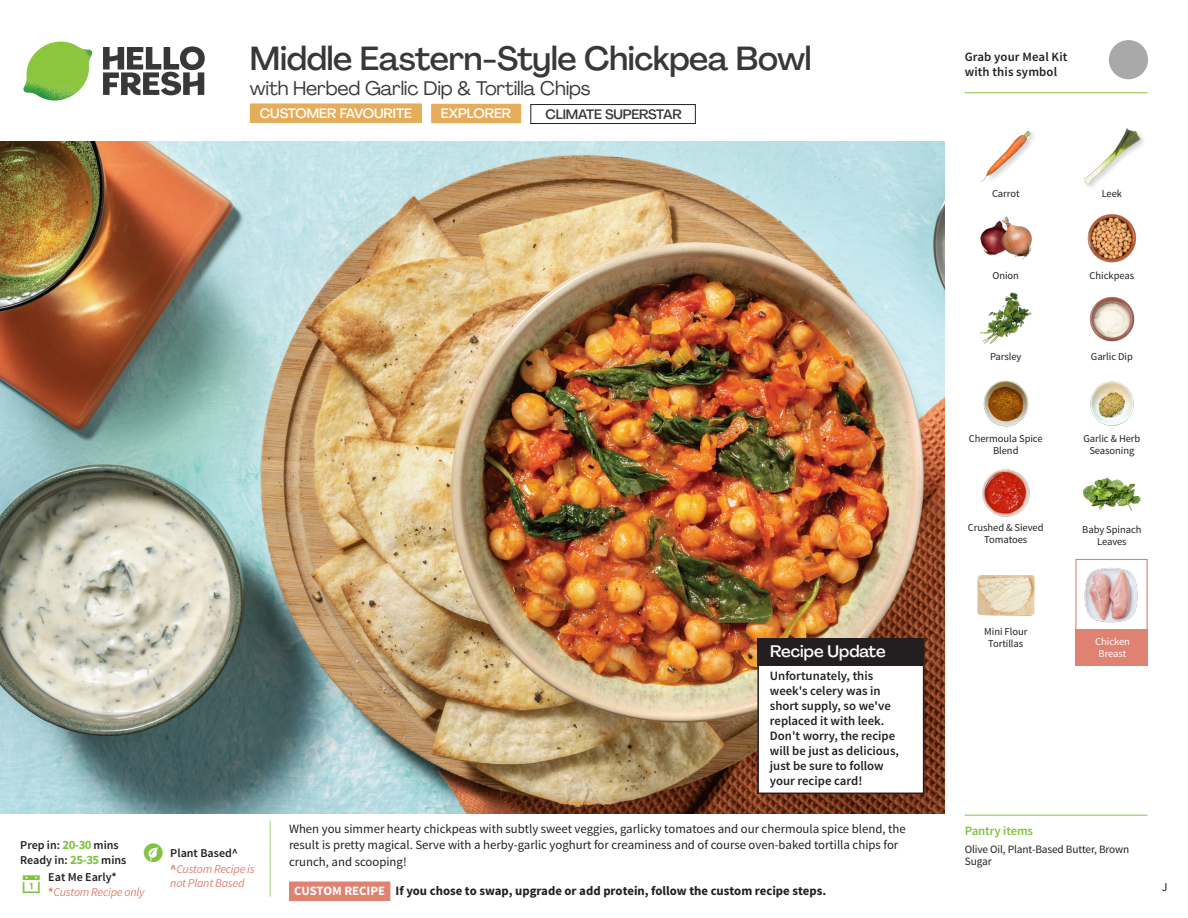
<style>
.page{position:relative;width:1188px;height:918px;background:#fff}
.page>*{position:absolute;margin:0;border:0;box-sizing:border-box;transform-origin:0 0}
._15_Titel_UK{font:500 33px "Agrandir";letter-spacing:-.015em;color:#383839}
._15_Titel_UK-2{font:19.5px "Agrandir";letter-spacing:-.01em;color:#383839}
.Steps_Text_AU{font:500 16.5px "Agrandir";color:#fff}
.t1{font:500 13.5px "Agrandir";color:#fff}
.t2{font:500 13.5px "Agrandir";letter-spacing:-.01em;color:#383839}
.Step_6_Text_AU{font:12.75px/16.5px "Source Sans Pro";color:#231f20}
.Steps_Text_AU-2{font:600 12.75px/15px "Source Sans Pro";color:#231f20}
.Step_6_Text_AU-2{font:700 12.75px "Source Sans Pro";color:#231f20}
._04_Headers_Front{font:600 12.75px "Source Sans Pro";letter-spacing:-.01em;color:#81c340}
._04_Intro{font:600 12px "Source Sans Pro";color:#231f20}
._04_Intro-2{font:italic 12px/14.4px "Source Sans Pro";letter-spacing:-.02em;color:#df8272}
.t3{font:12px "Source Sans Pro";color:#231f20}
._05_Pantry{font:11.25px/12px "Source Sans Pro";letter-spacing:-.01em;color:#231f20}
._18_FRONT_ingredient{font:10.5px/12px "Source Sans Pro";letter-spacing:-.005em;color:#231f20;text-align:center}
._18_FRONT_ingredient-2{font:10.5px/12px "Source Sans Pro";letter-spacing:-.005em;color:#fff;text-align:center}
.s1{font-weight:700;font-size:12.75px;color:#81c340}
.s2{font-weight:700;font-style:normal}
.s3{color:#fff}
</style>
<div class="page">
<svg style="left:103px;top:46px;width:102px;height:49px"></svg>
<img style="left:23px;top:42px;width:69px;height:59px">
<svg style="left:269px;top:820px;width:122px;height:81px"></svg>
<img style="left:0;top:142px;width:945px;height:672px">
<div style="left:1075px;top:559px;width:73px;height:72px;border:1px solid #df8272"></div>
<div style="left:1075px;top:629px;width:73px;height:37px;background:#df8272"></div>
<img style="left:1084px;top:568px;width:54px;height:55px">
<img style="left:1089px;top:296px;width:46px;height:46px">
<img style="left:1090px;top:381px;width:44px;height:45px">
<img style="left:983px;top:380px;width:46px;height:47px">
<img style="left:982px;top:469px;width:48px;height:48px">
<img style="left:977px;top:575px;width:57px;height:41px">
<img style="left:980px;top:292px;width:53px;height:52px">
<img style="left:980px;top:216px;width:52px;height:44px">
<img style="left:1087px;top:214px;width:50px;height:49px">
<img style="left:980px;top:130px;width:54px;height:52px">
<img style="left:1084px;top:128px;width:57px;height:57px">
<img style="left:1083px;top:477px;width:58px;height:34px">
<hr style="left:965px;top:815px;width:183px;height:1px;background:#81c340">
<svg style="left:1091px;top:40px;width:57px;height:54px"></svg>
<hr style="left:965px;top:92px;width:183px;height:1px;background:#81c340">
<div style="left:250px;top:103px;width:172px;height:20px;background:#e6ac5a"></div>
<svg style="left:521px;top:108px;width:1px;height:14px"></svg>
<div style="left:431px;top:104px;width:90px;height:19px;background:#e6ac5a"></div>
<div style="left:531px;top:104px;width:165px;height:20px;border:1px solid #231f20"></div>
<div style="left:758px;top:639px;width:166px;height:154px;background:#fff"></div>
<div style="left:757px;top:638px;width:167px;height:156px;border:2px solid #231f20"></div>
<div style="left:757px;top:638px;width:167px;height:28px;background:#231f20"></div>
<p class="_15_Titel_UK" style="left:250px;top:38px;width:563px">Middle Eastern-Style Chickpea Bowl</p>
<p class="_15_Titel_UK-2" style="left:250px;top:76px;width:342px">with Herbed Garlic Dip &amp; Tortilla Chips</p>
<p class="t1" style="left:260px;top:105px;width:154px">CUSTOMER FAVOURITE</p>
<p class="t1" style="left:441px;top:105px;width:72px">EXPLORER</p>
<p class="t2" style="left:545px;top:106px;width:138px">CLIMATE SUPERSTAR</p>
<p class="_04_Intro" style="left:20px;top:837px;width:100px">Prep in: <span class="s1">20-30</span> mins</p>
<p class="_04_Intro" style="left:20px;top:852px;width:108px">Ready in: <span class="s1">25-35</span> mins</p>
<p class="_04_Intro" style="left:48px;top:869px;width:70px">Eat Me Early*</p>
<p class="_04_Intro-2" style="left:48px;top:885px;width:98px"><span class="s2">*</span>Custom Recipe only</p>
<p class="_04_Intro" style="left:170px;top:845px;width:69px">Plant Based^</p>
<p class="_04_Intro-2" style="left:170px;top:861px;width:86px"><span class="s2">^</span>Custom Recipe is not Plant Based</p>
<p class="Steps_Text_AU" style="left:770px;top:641px;width:117px">Recipe Update</p>
<p class="Steps_Text_AU-2" style="left:770px;top:669px;width:131px">Unfortunately, this week's celery was in short supply, so we've replaced it with leek.<br>Don't worry, the recipe will be just as delicious, just be sure to follow your recipe card!</p>
<p class="Step_6_Text_AU" style="left:289px;top:821px;width:618px">When you simmer hearty chickpeas with subtly sweet veggies, garlicky tomatoes and our chermoula spice blend, the result is pretty magical. Serve with a herby-garlic yoghurt for creaminess and of course oven-baked tortilla chips for crunch, and scooping!</p>
<p class="Step_6_Text_AU-2" style="left:294px;top:883px;width:533px"><span class="s3">CUSTOM RECIPE</span> If you chose to swap, upgrade or add protein, follow the custom recipe steps.</p>
<p class="Steps_Text_AU-2" style="left:965px;top:50px;width:104px">Grab your Meal Kit with this symbol</p>
<p class="_18_FRONT_ingredient" style="left:992px;top:188px;width:29px">Carrot</p>
<p class="_18_FRONT_ingredient" style="left:1102px;top:188px;width:22px">Leek</p>
<p class="_18_FRONT_ingredient" style="left:993px;top:270px;width:28px">Onion</p>
<p class="_18_FRONT_ingredient" style="left:1090px;top:270px;width:46px">Chickpeas</p>
<p class="_18_FRONT_ingredient" style="left:990px;top:351px;width:33px">Parsley</p>
<p class="_18_FRONT_ingredient" style="left:1091px;top:351px;width:44px">Garlic Dip</p>
<p class="_18_FRONT_ingredient" style="left:969px;top:433px;width:75px">Chermoula Spice<br>Blend</p>
<p class="_18_FRONT_ingredient" style="left:968px;top:522px;width:77px">Crushed &amp; Sieved<br>Tomatoes</p>
<p class="_18_FRONT_ingredient" style="left:984px;top:625px;width:45px">Mini Flour<br>Tortillas</p>
<p class="_18_FRONT_ingredient" style="left:1083px;top:433px;width:58px">Garlic &amp; Herb<br>Seasoning</p>
<p class="_18_FRONT_ingredient" style="left:1082px;top:524px;width:61px">Baby Spinach<br>Leaves</p>
<p class="_18_FRONT_ingredient-2" style="left:1095px;top:635px;width:36px">Chicken<br>Breast</p>
<p class="_04_Headers_Front" style="left:965px;top:822px;width:70px">Pantry items</p>
<p class="_05_Pantry" style="left:965px;top:844px;width:166px">Olive Oil, Plant-Based Butter, Brown<br>Sugar</p>
<p class="t3" style="left:1162px;top:879px;width:7px">J</p>
</div>
